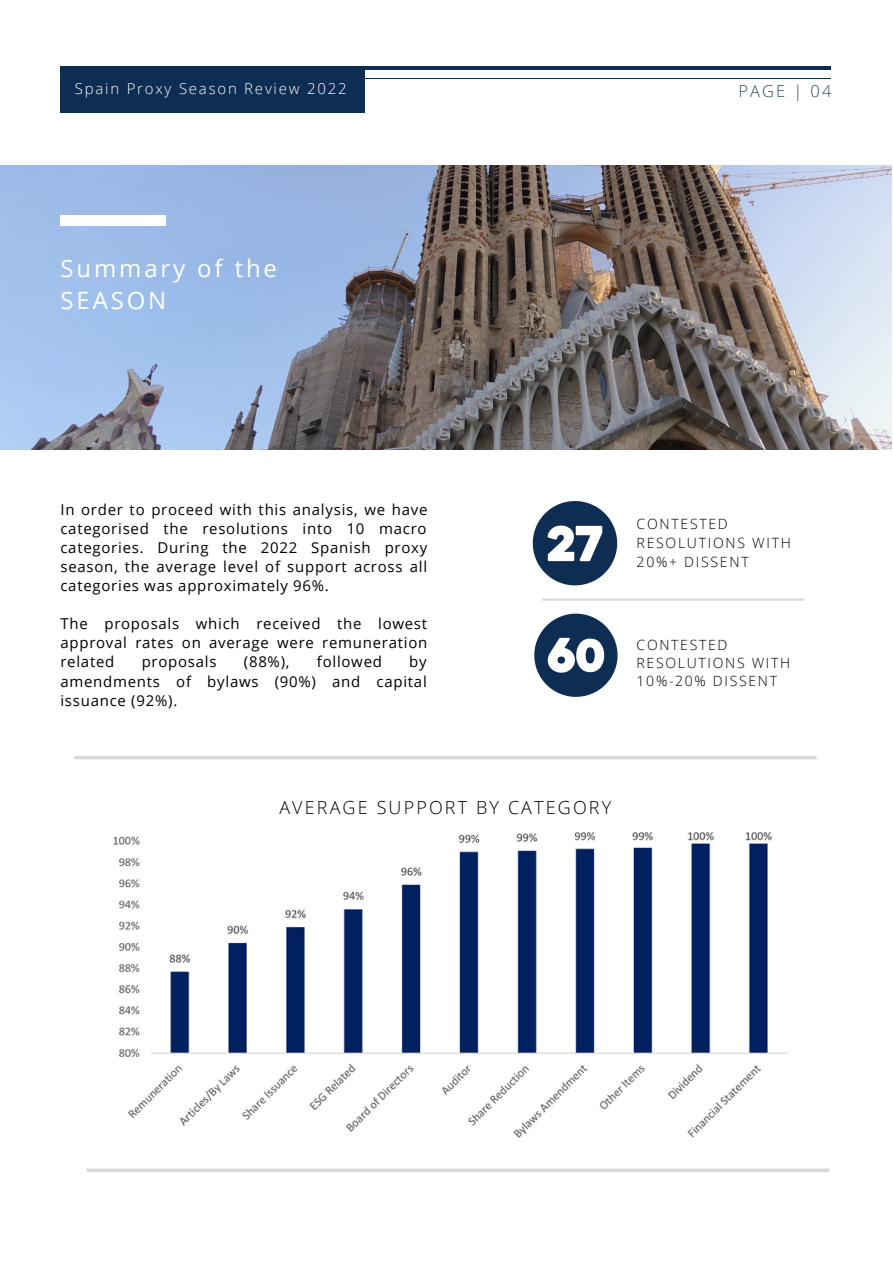
<style>
.page{position:relative;width:893px;height:1264px;background:#fff}
.page>*{position:absolute;margin:0;border:0;box-sizing:border-box;transform-origin:0 0}
.t1{font:24px/32.5px "Open Sans";letter-spacing:.12em;color:#fff}
.t2{font:300 18px "Open Sans";letter-spacing:.12em;color:#000}
.t3{font:300 16.5px "Open Sans";letter-spacing:.12em;color:#364d62}
.t4{font:15px/19px "Open Sans";letter-spacing:.05em;color:#000;text-align:justify}
.t5{font:300 15px "Open Sans";letter-spacing:.12em;color:#fff}
.t6{font:300 14.1px/19px "Open Sans";letter-spacing:.12em;color:#000}
</style>
<div class="page">
<img style="left:0;top:166px;width:891px;height:283px">
<div style="left:60px;top:215px;width:106px;height:10px;background:#fff"></div>
<hr style="left:365px;top:66px;width:465px;height:4px;background:#0d2d52">
<div style="left:60px;top:66px;width:305px;height:47px;background:#0d2d52"></div>
<hr style="left:74px;top:756px;width:742px;height:3px;background:#d7d7dd">
<svg style="left:87px;top:1168px;width:742px;height:4px;background:#dcdce2"></svg>
<hr style="left:542px;top:598px;width:262px;height:2px;background:#d7d7dd">
<svg style="left:532px;top:501px;width:85px;height:84px"></svg>
<svg style="left:534px;top:613px;width:83px;height:84px"></svg>
<img style="left:113px;top:832px;width:675px;height:306px">
<p class="t5" style="left:75px;top:78px;width:273px">Spain Proxy Season Review 2022</p>
<h1 class="t1" style="left:60px;top:251px;width:218px">Summary of the<br>SEASON</h1>
<p class="t3" style="left:738px;top:79px;width:94px">PAGE | 04</p>
<p class="t4" style="left:60px;top:499px;width:368px">In order to proceed with this analysis, we have categorised the resolutions into 10 macro categories. During the 2022 Spanish proxy season, the average level of support across all categories was approximately 96%.</p>
<p class="t4" style="left:60px;top:614px;width:368px">The proposals which received the lowest approval rates on average were remuneration related</p>
<p class="t4" style="left:142px;top:652px;width:76px">proposals</p>
<p class="t4" style="left:244px;top:652px;width:47px">(88%),</p>
<p class="t4" style="left:317px;top:652px;width:67px">followed</p>
<p class="t4" style="left:60px;top:652px;width:368px;text-indent:349px">by amendments of bylaws (90%) and capital issuance (92%).</p>
<p class="t6" style="left:636px;top:514px;width:156px">CONTESTED<br>RESOLUTIONS WITH<br>20%+ DISSENT</p>
<p class="t6" style="left:636px;top:635px;width:155px;line-height:18px">CONTESTED<br>RESOLUTIONS WITH<br>10%-20% DISSENT</p>
<p class="t2" style="left:279px;top:794px;width:333px">AVERAGE SUPPORT BY CATEGORY</p>
</div>
